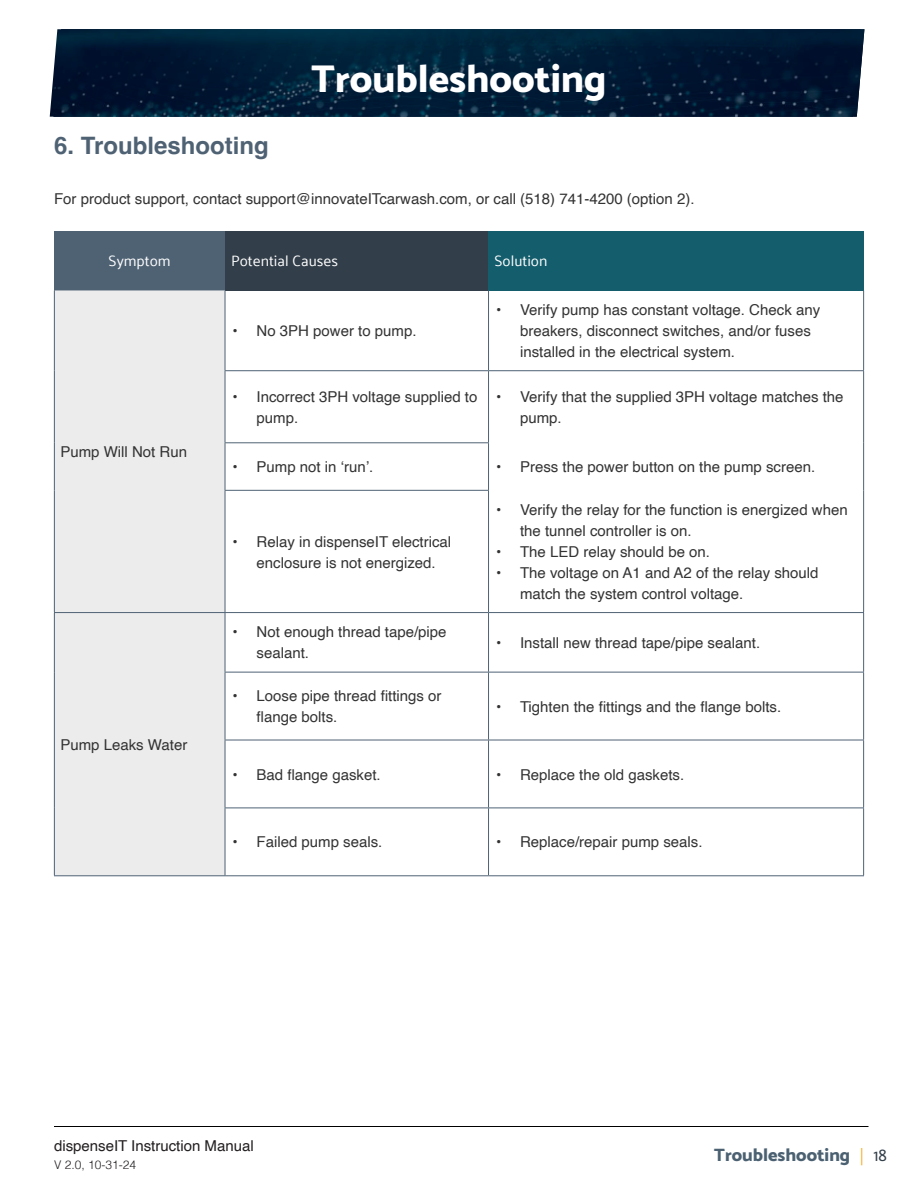
<style>
.page{position:relative;width:918px;height:1188px;background:#fff}
.page>*{position:absolute;margin:0;border:0;box-sizing:border-box;transform-origin:0 0}
.t1{font:800 39px "Catamaran";color:#fff}
.t2{font:700 24px "Helvetica";color:#4f6274}
.t3{font:800 18px "Catamaran";color:#4b6172}
.t4{font:15px/21px "Helvetica";color:#323332}
.t5{font:15px "Palanquin";color:#fff}
.t6{font:15px "Helvetica";color:#231f20}
.t7{font:300 12px "Helvetica";color:#231f20}
.s1{font-family:"Molengo";font-weight:400;color:#f9a91b}
.s2{font-family:"Molengo";font-weight:400;color:#323e49}
</style>
<div class="page">
<img style="left:54px;top:29px;width:810px;height:88px">
<hr style="left:54px;top:1126px;width:815px;height:1px;background:#000">
<div style="left:54px;top:231px;width:171px;height:59px;background:#4f6274"></div>
<div style="left:225px;top:231px;width:264px;height:59px;background:#323e49"></div>
<div style="left:489px;top:231px;width:375px;height:59px;background:#145d6c"></div>
<div style="left:55px;top:290px;width:170px;height:585px;background:#ececec"></div>
<hr style="left:54px;top:290px;width:1px;height:81px;background:#4f6274">
<hr style="left:54px;top:371px;width:1px;height:72px;background:#4f6274">
<hr style="left:54px;top:443px;width:1px;height:47px;background:#4f6274">
<hr style="left:54px;top:490px;width:1px;height:122px;background:#4f6274">
<hr style="left:54px;top:612px;width:171px;height:1px;background:#4f6274">
<hr style="left:54px;top:613px;width:1px;height:59px;background:#4f6274">
<hr style="left:54px;top:672px;width:1px;height:68px;background:#4f6274">
<hr style="left:54px;top:740px;width:1px;height:68px;background:#4f6274">
<hr style="left:54px;top:808px;width:1px;height:67px;background:#4f6274">
<hr style="left:54px;top:875px;width:171px;height:1px;background:#4f6274">
<hr style="left:225px;top:290px;width:1px;height:80px;background:#4f6274">
<hr style="left:488px;top:290px;width:1px;height:80px;background:#4f6274">
<hr style="left:863px;top:290px;width:1px;height:80px;background:#4f6274">
<hr style="left:225px;top:370px;width:264px;height:1px;background:#4f6274">
<hr style="left:225px;top:371px;width:1px;height:71px;background:#4f6274">
<hr style="left:489px;top:370px;width:375px;height:1px;background:#4f6274">
<hr style="left:488px;top:371px;width:1px;height:71px;background:#4f6274">
<hr style="left:863px;top:371px;width:1px;height:72px;background:#4f6274">
<hr style="left:225px;top:442px;width:264px;height:1px;background:#4f6274">
<hr style="left:225px;top:443px;width:1px;height:47px;background:#4f6274">
<hr style="left:488px;top:443px;width:1px;height:47px;background:#4f6274">
<hr style="left:863px;top:443px;width:1px;height:47px;background:#4f6274">
<hr style="left:225px;top:490px;width:264px;height:1px;background:#4f6274">
<hr style="left:225px;top:491px;width:1px;height:121px;background:#4f6274">
<hr style="left:488px;top:491px;width:1px;height:121px;background:#4f6274">
<hr style="left:863px;top:490px;width:1px;height:122px;background:#4f6274">
<hr style="left:225px;top:612px;width:264px;height:1px;background:#4f6274">
<hr style="left:225px;top:613px;width:1px;height:59px;background:#4f6274">
<hr style="left:489px;top:612px;width:375px;height:1px;background:#4f6274">
<hr style="left:488px;top:613px;width:1px;height:59px;background:#4f6274">
<hr style="left:863px;top:613px;width:1px;height:59px;background:#4f6274">
<hr style="left:225px;top:672px;width:264px;height:1px;background:#4f6274">
<hr style="left:225px;top:672px;width:1px;height:68px;background:#4f6274">
<hr style="left:489px;top:672px;width:375px;height:1px;background:#4f6274">
<hr style="left:488px;top:672px;width:1px;height:68px;background:#4f6274">
<hr style="left:863px;top:672px;width:1px;height:68px;background:#4f6274">
<hr style="left:225px;top:740px;width:264px;height:1px;background:#4f6274">
<hr style="left:225px;top:740px;width:1px;height:68px;background:#4f6274">
<hr style="left:489px;top:740px;width:375px;height:1px;background:#4f6274">
<hr style="left:488px;top:740px;width:1px;height:68px;background:#4f6274">
<hr style="left:863px;top:740px;width:1px;height:68px;background:#4f6274">
<hr style="left:225px;top:808px;width:264px;height:1px;background:#4f6274">
<hr style="left:225px;top:808px;width:1px;height:67px;background:#4f6274">
<hr style="left:489px;top:808px;width:375px;height:1px;background:#4f6274">
<hr style="left:488px;top:808px;width:1px;height:67px;background:#4f6274">
<hr style="left:863px;top:808px;width:1px;height:67px;background:#4f6274">
<hr style="left:225px;top:875px;width:264px;height:1px;background:#4f6274">
<hr style="left:489px;top:875px;width:375px;height:1px;background:#4f6274">
<h1 class="t1" style="left:326px;top:60px;width:268px">Section Header</h1>
<h1 class="t1" style="left:312px;top:64px;width:296px">Troubleshooting</h1>
<h2 class="t2" style="left:54px;top:136px;width:216px">6. Troubleshooting</h2>
<p class="t4" style="left:54px;top:189px;width:642px">For product support, contact support@innovateITcarwash.com, or call (518) 741-4200 (option 2).</p>
<p class="t5" style="left:109px;top:256px;width:64px">Symptom</p>
<p class="t5" style="left:231px;top:256px;width:109px">Potential Causes</p>
<p class="t5" style="left:495px;top:256px;width:54px">Solution</p>
<p class="t4" style="left:60px;top:443px;width:128px">Pump Will Not Run</p>
<p class="t4" style="left:60px;top:735px;width:128px">Pump Leaks Water</p>
<p class="t4" style="left:233px;top:322px;width:186px">• No 3PH power to pump.</p>
<p class="t4" style="left:520px;top:301px;width:302px;text-indent:-24px">• Verify pump has constant voltage. Check any breakers, disconnect switches, and/or fuses installed in the electrical system.</p>
<p class="t4" style="left:257px;top:388px;width:222px;text-indent:-24px">• Incorrect 3PH voltage supplied to pump.</p>
<p class="t4" style="left:520px;top:388px;width:325px;text-indent:-24px">• Verify that the supplied 3PH voltage matches the pump.</p>
<p class="t4" style="left:233px;top:458px;width:142px">• Pump not in ‘run’.</p>
<p class="t4" style="left:496px;top:458px;width:321px">• Press the power button on the pump screen.</p>
<p class="t4" style="left:233px;top:532px;width:220px;text-align:center">• Relay in dispenseIT electrical enclosure is not energized.</p>
<p class="t4" style="left:520px;top:501px;width:329px;text-indent:-24px">• Verify the relay for the function is energized when the tunnel controller is on.</p>
<p class="t4" style="left:496px;top:543px;width:216px">• The LED relay should be on.</p>
<p class="t4" style="left:520px;top:564px;width:300px;text-indent:-24px">• The voltage on A1 and A2 of the relay should match the system control voltage.</p>
<p class="t4" style="left:257px;top:623px;width:192px;text-indent:-24px">• Not enough thread tape/pipe sealant.</p>
<p class="t4" style="left:496px;top:634px;width:266px">• Install new thread tape/pipe sealant.</p>
<p class="t4" style="left:257px;top:687px;width:187px;text-indent:-24px">• Loose pipe thread fittings or flange bolts.</p>
<p class="t4" style="left:496px;top:697px;width:287px">• Tighten the fittings and the flange bolts.</p>
<p class="t4" style="left:233px;top:765px;width:150px">• Bad flange gasket.</p>
<p class="t4" style="left:496px;top:765px;width:190px">• Replace the old gaskets.</p>
<p class="t4" style="left:233px;top:833px;width:151px">• Failed pump seals.</p>
<p class="t4" style="left:496px;top:833px;width:208px">• Replace/repair pump seals.</p>
<p class="t6" style="left:54px;top:1140px;width:201px">dispenseIT Instruction Manual</p>
<p class="t7" style="left:54px;top:1160px;width:84px">V 2.0, 10-31-24</p>
<p class="t3" style="left:714px;top:1148px;width:174px">Troubleshooting <span class="s1">|</span> <span class="s2">18</span></p>
</div>
